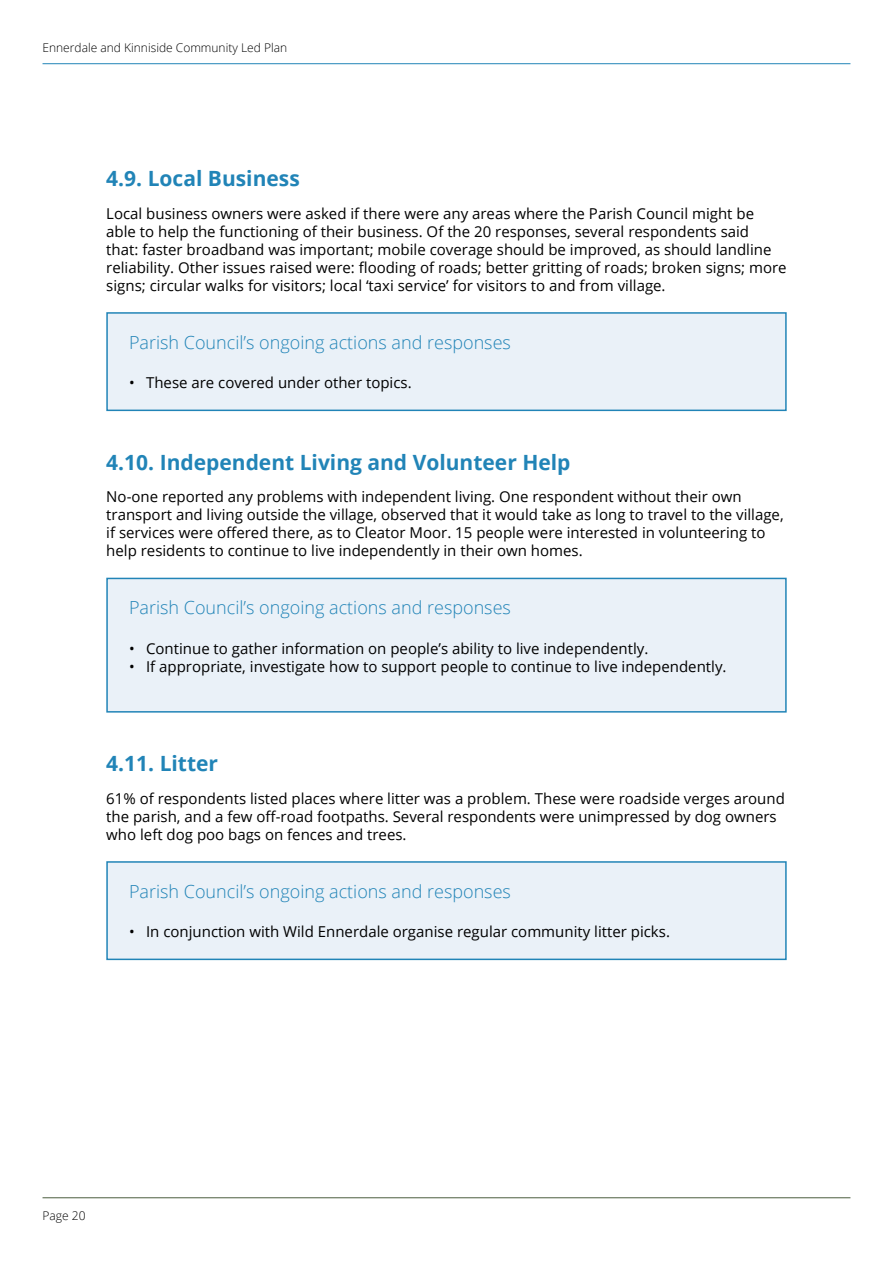
<style>
.page{position:relative;width:893px;height:1263px;background:#fff}
.page>*{position:absolute;margin:0;border:0;box-sizing:border-box;transform-origin:0 0}
.t1{font:700 21px "Open Sans";color:#2184b7}
.t2{font:300 18px "Open Sans";color:#2184b7}
.t3{font:15px/18px "Open Sans";color:#000}
.t4{font:300 12px "Open Sans";color:#000}
</style>
<div class="page">
<hr style="left:43px;top:63px;width:807px;height:1px;background:#2184b7">
<hr style="left:43px;top:1197px;width:807px;height:1px;background:#4b5e3f">
<div style="left:107px;top:313px;width:679px;height:97px;background:#eaf1f8"></div>
<div style="left:106px;top:312px;width:681px;height:99px;border:2px solid #2184b7"></div>
<div style="left:107px;top:578px;width:679px;height:134px;background:#eaf1f8"></div>
<div style="left:106px;top:578px;width:681px;height:135px;border:2px solid #2184b7"></div>
<div style="left:107px;top:862px;width:679px;height:97px;background:#eaf1f8"></div>
<div style="left:106px;top:861px;width:681px;height:99px;border:2px solid #2184b7"></div>
<p class="t4" style="left:43px;top:39px;width:246px">Ennerdale and Kinniside Community Led Plan</p>
<h1 class="t1" style="left:106px;top:164px;width:195px">4.9. Local Business</h1>
<p class="t3" style="left:106px;top:204px;width:682px">Local business owners were asked if there were any areas where the Parish Council might be able to help the functioning of their business. Of the 20 responses, several respondents said<br>that: faster broadband was important; mobile coverage should be improved, as should landline reliability. Other issues raised were: flooding of roads; better gritting of roads; broken signs; more signs; circular walks for visitors; local ‘taxi service’ for visitors to and from village.</p>
<p class="t2" style="left:129px;top:330px;width:383px">Parish Council’s ongoing actions and responses</p>
<p class="t3" style="left:129px;top:373px;width:284px">• These are covered under other topics.</p>
<h1 class="t1" style="left:106px;top:447px;width:466px">4.10. Independent Living and Volunteer Help</h1>
<p class="t3" style="left:106px;top:488px;width:679px">No-one reported any problems with independent living. One respondent without their own transport and living outside the village, observed that it would take as long to travel to the village, if services were offered there, as to Cleator Moor. 15 people were interested in volunteering to help residents to continue to live independently in their own homes.</p>
<p class="t2" style="left:129px;top:595px;width:383px">Parish Council’s ongoing actions and responses</p>
<p class="t3" style="left:129px;top:639px;width:521px">• Continue to gather information on people’s ability to live independently.</p>
<p class="t3" style="left:129px;top:657px;width:599px">• If appropriate, investigate how to support people to continue to live independently.</p>
<h1 class="t1" style="left:106px;top:749px;width:113px">4.11. Litter</h1>
<p class="t3" style="left:106px;top:789px;width:680px">61% of respondents listed places where litter was a problem. These were roadside verges around the parish, and a few off-road footpaths. Several respondents were unimpressed by dog owners who left dog poo bags on fences and trees.</p>
<p class="t2" style="left:129px;top:879px;width:383px">Parish Council’s ongoing actions and responses</p>
<p class="t3" style="left:129px;top:922px;width:542px">• In conjunction with Wild Ennerdale organise regular community litter picks.</p>
<p class="t4" style="left:43px;top:1208px;width:45px">Page 20</p>
</div>
